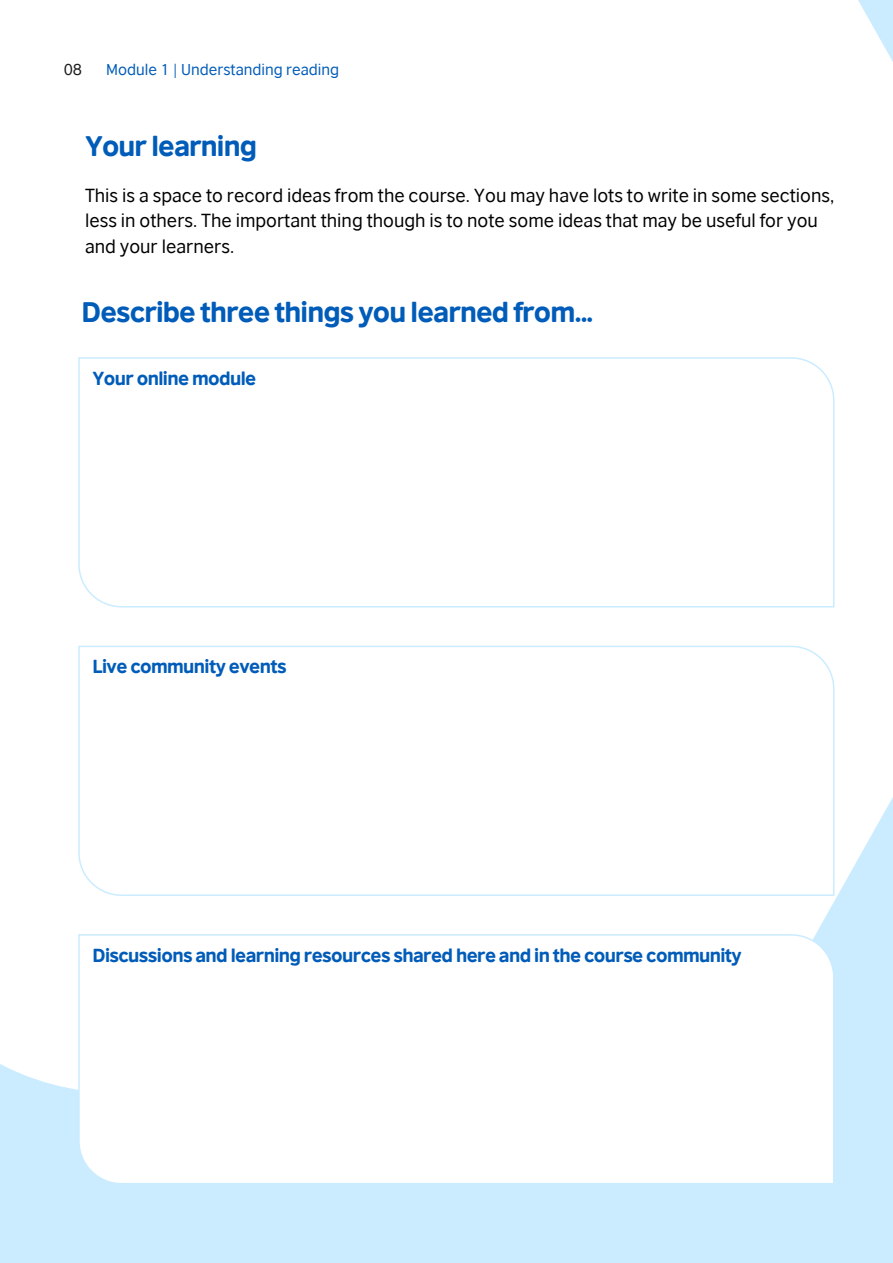
<style>
.page{position:relative;width:893px;height:1263px;background:#cbecff}
.page>*{position:absolute;margin:0;border:0;box-sizing:border-box;transform-origin:0 0}
.Subhead_A{font:27px "British Council Arabic Headline";letter-spacing:-.025em;color:#005cb9}
.Overviews{font:18px/25.5px "British Council Arabic";color:#000}
.Subhead_B{font:18px "British Council Arabic Headline";letter-spacing:-.025em;color:#005cb9}
.t1{font:15px "British Council Arabic";color:#005cb9}
.t2{font:15px "British Council Arabic";color:#1a1a1a}
</style>
<div class="page">
<div style="left:0;top:0;width:893px;height:1090px;background:#fff"></div>
<div style="left:77px;top:356px;width:758px;height:252px;background:#fff"></div>
<div style="left:77px;top:645px;width:758px;height:252px;background:#fff"></div>
<div style="left:77px;top:933px;width:758px;height:250px;background:#fff"></div>
<p class="t2" style="left:64px;top:61px;width:20px">08</p>
<p class="t1" style="left:106px;top:61px;width:234px">Module 1 | Understanding reading</p>
<p class="Subhead_A" style="left:85px;top:131px;width:173px">Your learning</p>
<p class="Overviews" style="left:85px;top:183px;width:751px">This is a space to record ideas from the course. You may have lots to write in some sections, less in others. The important thing though is to note some ideas that may be useful for you and your learners.</p>
<p class="Subhead_A" style="left:82px;top:297px;width:513px">Describe three things you learned from...</p>
<p class="Subhead_B" style="left:92px;top:368px;width:165px">Your online module</p>
<p class="Subhead_B" style="left:92px;top:657px;width:195px">Live community events</p>
<p class="Subhead_B" style="left:92px;top:945px;width:651px">Discussions and learning resources shared here and in the course community</p>
</div>
